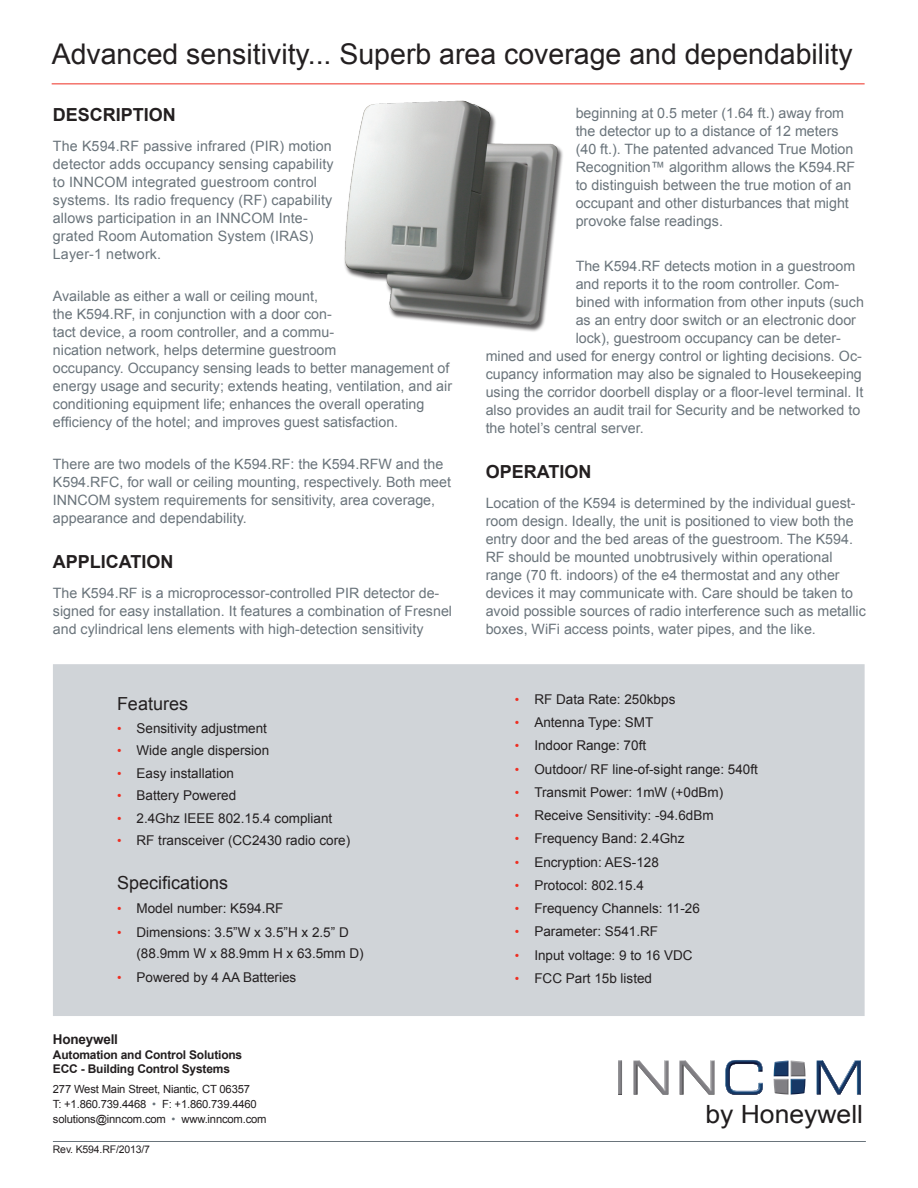
<style>
.page{position:relative;width:918px;height:1188px;background:#fff}
.page>*{position:absolute;margin:0;border:0;box-sizing:border-box;transform-origin:0 0}
.t1{font:28.5px "Arial";color:#231f20}
.t2{font:25.2px "Arial";color:#201d1e;scale:1.06 1}
.t3{font:700 18px "Arial";color:#231f20}
.t4{font:18px "Arial";color:#231f20}
.t5{font:14.25px/18px "Arial";color:#6a747b}
.t6{font:13.5px/21px "Arial";color:#231f20}
.t7{font:700 13.5px "Arial";color:#231f20}
.t8{font:700 12px/14.4px "Arial";letter-spacing:-.015em;color:#231f20}
.t9{font:11.25px/15px "Arial";letter-spacing:-.015em;color:#231f20}
.t10{font:10.5px "Arial";letter-spacing:-.015em;color:#231f20}
.s1{font-size:12.75px;color:#ee2e22}
.s2{color:#6a747b}
</style>
<div class="page">
<div style="left:53px;top:664px;width:812px;height:352px;background:#d0d4d8"></div>
<img style="left:685px;top:1060px;width:170px;height:35px">
<img style="left:618px;top:1060px;width:16px;height:35px">
<img style="left:634px;top:1060px;width:51px;height:35px">
<img style="left:668px;top:1061px;width:1px;height:33px">
<img style="left:634px;top:1061px;width:34px;height:33px">
<img style="left:639px;top:1061px;width:26px;height:30px">
<img style="left:618px;top:1061px;width:4px;height:33px">
<img style="left:639px;top:1061px;width:25px;height:29px">
<img style="left:680px;top:1061px;width:34px;height:33px">
<img style="left:685px;top:1061px;width:26px;height:30px">
<img style="left:685px;top:1061px;width:25px;height:29px">
<svg style="left:725px;top:1060px;width:38px;height:35px"></svg>
<img style="left:726px;top:1060px;width:36px;height:31px">
<img style="left:771px;top:1060px;width:69px;height:35px">
<img style="left:771px;top:1061px;width:1px;height:33px">
<img style="left:817px;top:1061px;width:44px;height:33px">
<img style="left:823px;top:1061px;width:32px;height:28px">
<img style="left:840px;top:1064px;width:17px;height:30px">
<img style="left:774px;top:1061px;width:15px;height:15px">
<img style="left:791px;top:1079px;width:15px;height:15px">
<img style="left:791px;top:1061px;width:15px;height:15px">
<img style="left:774px;top:1079px;width:15px;height:15px">
<hr style="left:53px;top:1141px;width:813px;height:1px;background:#6a747b">
<hr style="left:52px;top:83px;width:813px;height:1px;background:#ee2e22">
<img style="left:344px;top:100px;width:219px;height:232px">
<h1 class="t1" style="left:52px;top:36px;width:803px">Advanced sensitivity... Superb area coverage and dependability</h1>
<p class="t3" style="left:53px;top:103px;width:125px">description</p>
<p class="t5" style="left:53px;top:137px;width:282px">The K594.RF passive infrared (PIR) motion detector adds occupancy sensing capability to INNCOM integrated guestroom control systems. Its radio frequency (RF) capability allows participation in an INNCOM Inte&shy;grated Room Automation System (IRAS)<br>Layer-1 network.</p>
<p class="t5" style="left:53px;top:287px;width:401px">Available as either a wall or ceiling mount,<br>the K594.RF, in conjunction with a door con-<br>tact device, a room controller, and a commu-<br>nication network, helps determine guestroom<br>occupancy. Occupancy sensing leads to better management of energy usage and security; extends heating, ventilation, and air conditioning equipment life; enhances the overall operating efficiency of the hotel; and improves guest satisfaction.</p>
<p class="t5" style="left:53px;top:455px;width:400px">There are two models of the K594.RF: the K594.RFW and the K594.RFC, for wall or ceiling mounting, respectively. Both meet INNCOM system requirements for sensitivity, area coverage, appearance and dependability.</p>
<p class="t3" style="left:53px;top:550px;width:122px">application</p>
<p class="t5" style="left:53px;top:584px;width:401px">The K594.RF is a microprocessor-controlled PIR detector de&shy;signed for easy installation. It features a combination of Fresnel and cylindrical lens elements with high-detection sensitivity</p>
<p class="t4" style="left:117px;top:692px;width:73px">Features</p>
<p class="t6" style="left:117px;top:718px;width:152px"><span class="s1">•</span> Sensitivity adjustment</p>
<p class="t6" style="left:117px;top:740px;width:154px"><span class="s1">•</span> Wide angle dispersion</p>
<p class="t6" style="left:117px;top:763px;width:119px"><span class="s1">•</span> Easy installation</p>
<p class="t6" style="left:117px;top:785px;width:121px"><span class="s1">•</span> Battery Powered</p>
<p class="t6" style="left:117px;top:808px;width:217px"><span class="s1">•</span> 2.4Ghz IEEE 802.15.4 compliant</p>
<p class="t6" style="left:117px;top:830px;width:235px"><span class="s1">•</span> RF transceiver (CC2430 radio core)</p>
<p class="t4" style="left:117px;top:871px;width:113px">Specifications</p>
<p class="t6" style="left:117px;top:898px;width:168px"><span class="s1">•</span> Model number: K594.RF</p>
<p class="t6" style="left:136px;top:922px;width:229px;text-indent:-20px"><span class="s1">•</span> Dimensions: 3.5”W x 3.5”H x 2.5” D (88.9mm W x 88.9mm H x 63.5mm D)</p>
<p class="t6" style="left:117px;top:967px;width:181px"><span class="s1">•</span> Powered by 4 AA Batteries</p>
<p class="t7" style="left:53px;top:1031px;width:67px">Honeywell</p>
<p class="t8" style="left:53px;top:1048px;width:191px">Automation and Control Solutions<br>ECC</p>
<p class="t8" style="left:81px;top:1062px;width:151px">- Building Control Systems</p>
<p class="t9" style="left:53px;top:1081px;width:215px">277 West Main Street, Niantic, CT 06357<br>T: +1.860.739.4468 <span class="s2">•</span> F: +1.860.739.4460 solutions@inncom.com <span class="s2">•</span> www.inncom.com</p>
<p class="t10" style="left:53px;top:1142px;width:99px">Rev. K594.RF/2013/7</p>
<p class="t5" style="left:576px;top:105px;width:281px">beginning at 0.5 meter (1.64 ft.) away from the detector up to a distance of 12 meters (40 ft.). The patented advanced True Motion Recognition™ algorithm allows the K594.RF to distinguish between the true motion of an occupant and other disturbances that might provoke false readings.</p>
<p class="t5" style="left:576px;top:257px;width:281px">The K594.RF detects motion in a guestroom</p>
<p class="t5" style="left:576px;top:275px;width:265px">and reports it to the room controller. Com-</p>
<p class="t5" style="left:576px;top:293px;width:290px">bined with information from other inputs (such</p>
<p class="t5" style="left:576px;top:311px;width:282px">as an entry door switch or an electronic door</p>
<p class="t5" style="left:576px;top:329px;width:267px">lock), guestroom occupancy can be deter-</p>
<p class="t5" style="left:486px;top:347px;width:378px">mined and used for energy control or lighting decisions. Oc-</p>
<p class="t5" style="left:486px;top:365px;width:378px">cupancy information may also be signaled to Housekeeping</p>
<p class="t5" style="left:486px;top:383px;width:379px">using the corridor doorbell display or a floor-level terminal. It</p>
<p class="t5" style="left:486px;top:401px;width:376px">also provides an audit trail for Security and be networked to</p>
<p class="t5" style="left:486px;top:419px;width:160px">the hotel’s central server.</p>
<p class="t3" style="left:486px;top:460px;width:107px">operation</p>
<p class="t5" style="left:486px;top:495px;width:382px">Location of the K594 is determined by the individual guest&shy;room design. Ideally, the unit is positioned to view both the entry door and the bed areas of the guestroom. The K594.<br>RF should be mounted unobtrusively within operational range (70 ft. indoors) of the e4 thermostat and any other devices it may communicate with. Care should be taken to avoid possible sources of radio interference such as metallic boxes, WiFi access points, water pipes, and the like.</p>
<p class="t6" style="left:515px;top:689px;width:162px"><span class="s1">•</span> RF Data Rate: 250kbps</p>
<p class="t6" style="left:515px;top:712px;width:140px"><span class="s1">•</span> Antenna Type: SMT</p>
<p class="t6" style="left:515px;top:735px;width:133px"><span class="s1">•</span> Indoor Range: 70ft</p>
<p class="t6" style="left:515px;top:759px;width:245px"><span class="s1">•</span> Outdoor/ RF line-of-sight range: 540ft</p>
<p class="t6" style="left:515px;top:782px;width:210px"><span class="s1">•</span> Transmit Power: 1mW (+0dBm)</p>
<p class="t6" style="left:515px;top:805px;width:200px"><span class="s1">•</span> Receive Sensitivity: -94.6dBm</p>
<p class="t6" style="left:515px;top:828px;width:171px"><span class="s1">•</span> Frequency Band: 2.4Ghz</p>
<p class="t6" style="left:515px;top:852px;width:146px"><span class="s1">•</span> Encryption: AES-128</p>
<p class="t6" style="left:515px;top:875px;width:131px"><span class="s1">•</span> Protocol: 802.15.4</p>
<p class="t6" style="left:515px;top:898px;width:187px"><span class="s1">•</span> Frequency Channels: 11-26</p>
<p class="t6" style="left:515px;top:921px;width:145px"><span class="s1">•</span> Parameter: S541.RF</p>
<p class="t6" style="left:515px;top:945px;width:179px"><span class="s1">•</span> Input voltage: 9 to 16 VDC</p>
<p class="t6" style="left:515px;top:968px;width:139px"><span class="s1">•</span> FCC Part 15b listed</p>
<h2 class="t2" style="left:705px;top:1097px;width:150px">by Honeywell</h2>
</div>
